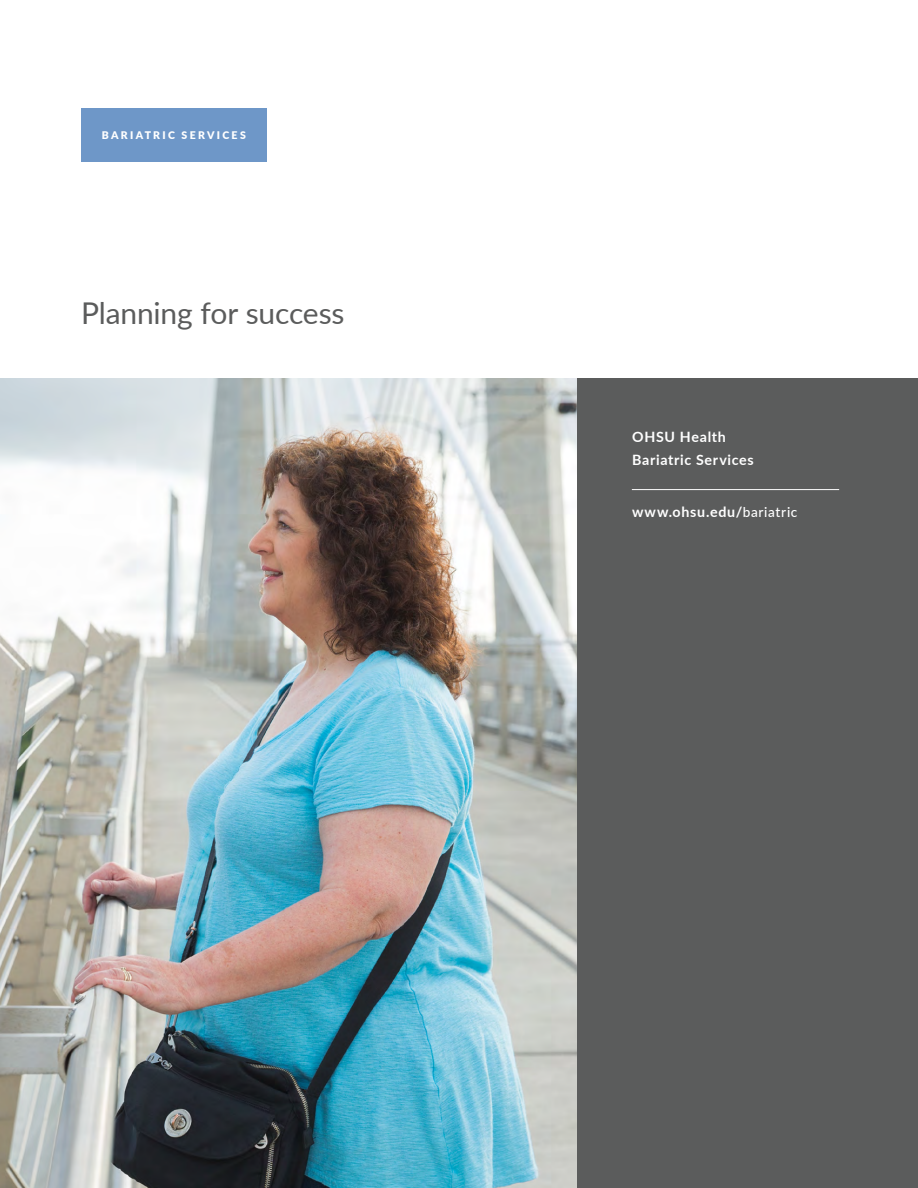
<style>
.page{position:relative;width:918px;height:1188px;background:#fff}
.page>*{position:absolute;margin:0;border:0;box-sizing:border-box;transform-origin:0 0}
.t1{font:30px "Lato";letter-spacing:-.01em;color:#5b5c5c}
.t2{font:700 14.25px/22.5px "Lato";letter-spacing:.05em;color:#fff}
.t3{font:900 10.5px "Lato";letter-spacing:.22em;color:#fff}
.s1{font-weight:500;font-size:13.65px}
</style>
<div class="page">
<div style="left:81px;top:108px;width:186px;height:54px;background:#6e97c8"></div>
<img style="left:0;top:378px;width:578px;height:810px">
<div style="left:578px;top:378px;width:340px;height:810px;background:#5b5c5c"></div>
<hr style="left:632px;top:489px;width:207px;height:1px;background:#fff">
<p class="t3" style="left:102px;top:127px;width:145px">BARIATRIC SERVICES</p>
<h1 class="t1" style="left:81px;top:292px;width:265px">Planning for success</h1>
<p class="t2" style="left:632px;top:425px;width:123px">OHSU Health<br>Bariatric Services</p>
<p class="t2" style="left:632px;top:500px;width:167px">www.ohsu.edu/<span class="s1">bariatric</span></p>
</div>
